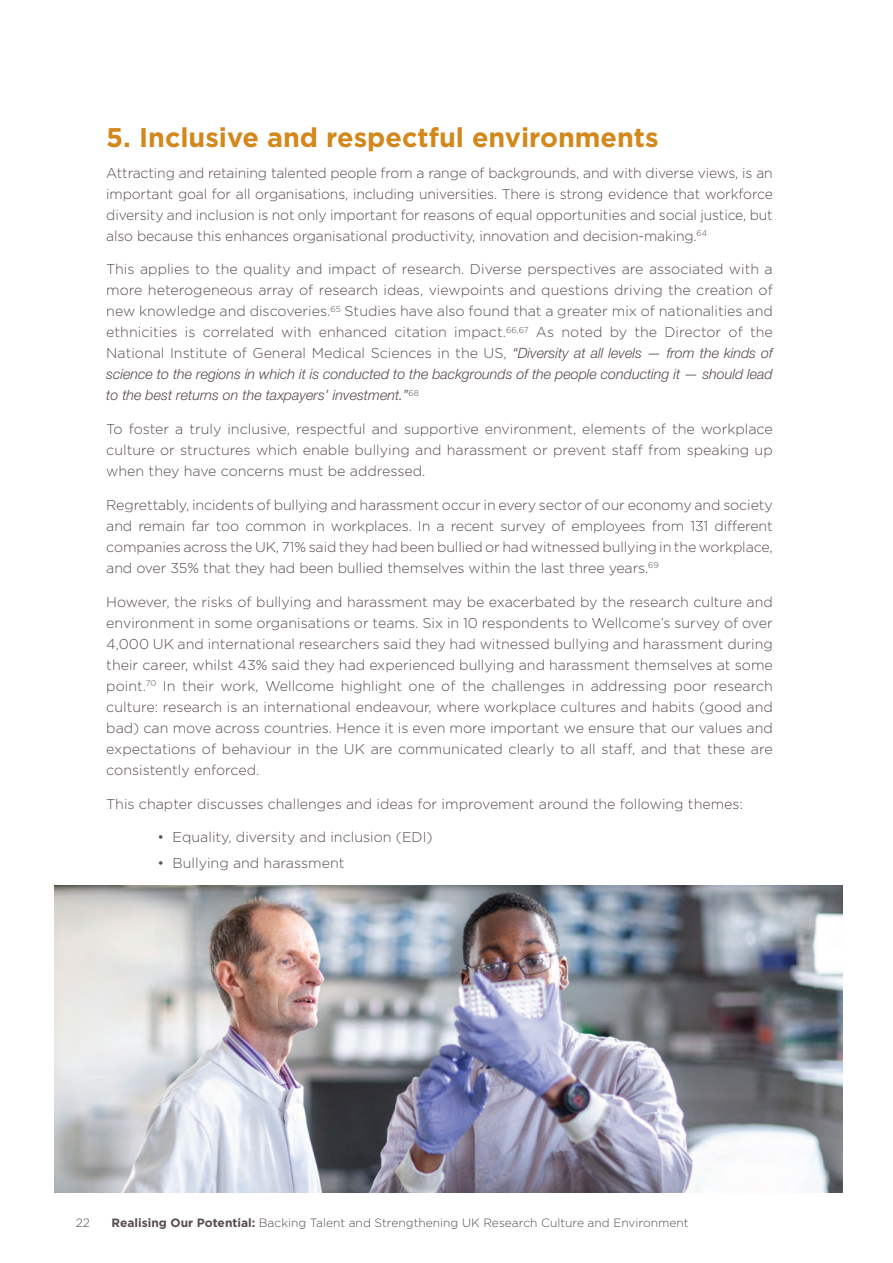
<style>
.page{position:relative;width:893px;height:1263px;background:#fff}
.page>*{position:absolute;margin:0;border:0;box-sizing:border-box;transform-origin:0 0}
.t1{font:700 27px "Gotham";color:#d3881b}
.t2{font:300 14.25px/21px "Gotham";color:#584b52;text-align:justify}
.t3{font:italic 300 14.25px/21px "Helvetica Neue LT Std";color:#584b52}
.t4{font:300 12px "Gotham";color:#584b52}
.s1{font-family:"Helvetica Neue LT Std";font-style:italic}
.s2{font-weight:700}
</style>
<div class="page">
<img style="left:54px;top:885px;width:788px;height:307px">
<h1 class="t1" style="left:106px;top:122px;width:554px">5. Inclusive and respectful environments</h1>
<p class="t2" style="left:106px;top:162px;width:668px">Attracting and retaining talented people from a range of backgrounds, and with diverse views, is an important goal for all organisations, including universities. There is strong evidence that workforce diversity and inclusion is not only important for reasons of equal opportunities and social justice, but also because this enhances organisational productivity, innovation and decision-making.<sup>64</sup></p>
<p class="t2" style="left:106px;top:259px;width:668px">This applies to the quality and impact of research. Diverse perspectives are associated with a more heterogeneous array of research ideas, viewpoints and questions driving the creation of new knowledge and discoveries.<sup>65</sup> Studies have also found that a greater mix of nationalities and ethnicities is correlated with enhanced citation impact.<sup>66,67</sup> As noted by the Director of the National Institute of General Medical Sciences in the US, <span class="s1">“Diversity at all levels — from the kinds of</span></p>
<p class="t3" style="left:106px;top:364px;width:668px">science to the regions in which it is conducted to the backgrounds of the people conducting it — should lead to the best returns on the taxpayers’ investment.”<sup>68</sup></p>
<p class="t2" style="left:106px;top:418px;width:668px">To foster a truly inclusive, respectful and supportive environment, elements of the workplace culture or structures which enable bullying and harassment or prevent staff from speaking up when they have concerns must be addressed.</p>
<p class="t2" style="left:106px;top:494px;width:668px">Regrettably, incidents of bullying and harassment occur in every sector of our economy and society and remain far too common in workplaces. In a recent survey of employees from 131 different companies across the UK, 71% said they had been bullied or had witnessed bullying in the workplace, and over 35% that they had been bullied themselves within the last three years.<sup>69</sup></p>
<p class="t2" style="left:106px;top:591px;width:668px">However, the risks of bullying and harassment may be exacerbated by the research culture and environment in some organisations or teams. Six in 10 respondents to Wellcome’s survey of over 4,000 UK and international researchers said they had witnessed bullying and harassment during their career, whilst 43% said they had experienced bullying and harassment themselves at some point.<sup>70</sup> In their work, Wellcome highlight one of the challenges in addressing poor research culture: research is an international endeavour, where workplace cultures and habits (good and bad) can move across countries. Hence it is even more important we ensure that our values and expectations of behaviour in the UK are communicated clearly to all staff, and that these are consistently enforced.</p>
<p class="t2" style="left:106px;top:793px;width:638px">This chapter discusses challenges and ideas for improvement around the following themes:</p>
<p class="t2" style="left:157px;top:826px;width:277px">• Equality, diversity and inclusion (EDI)</p>
<p class="t2" style="left:157px;top:852px;width:189px">• Bullying and harassment</p>
<p class="t4" style="left:76px;top:1216px;width:16px">22</p>
<p class="t4" style="left:112px;top:1216px;width:579px"><span class="s2">Realising Our Potential:</span> Backing Talent and Strengthening UK Research Culture and Environment</p>
</div>
